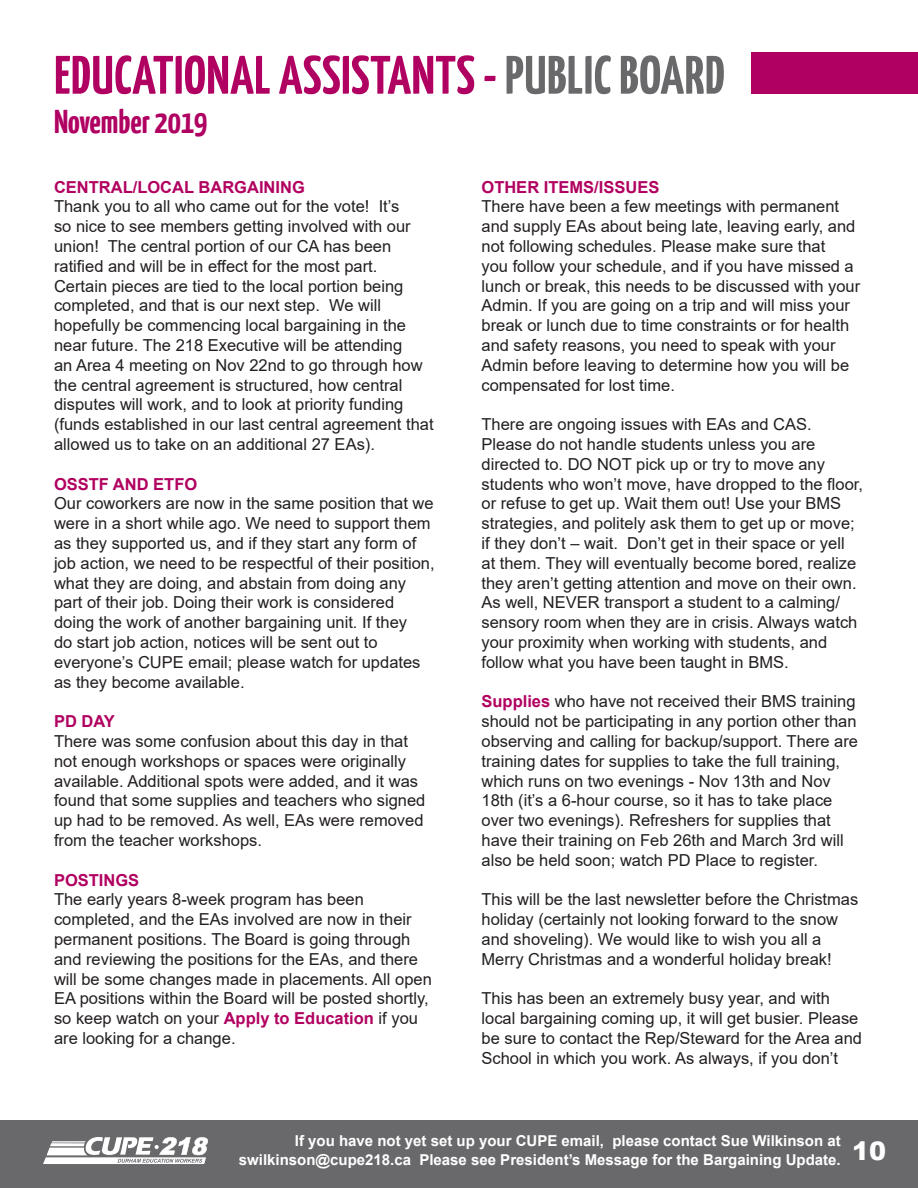
<style>
.page{position:relative;width:918px;height:1188px;background:#fff}
.page>*{position:absolute;margin:0;border:0;box-sizing:border-box;transform-origin:0 0}
.t1{font:700 54px "Yanone Kaffeesatz";letter-spacing:.01em;color:#b00061}
.t2{font:700 33px "Yanone Kaffeesatz";color:#b00061}
.t3{font:16.5px/19.8px "Arial";color:#231f20}
.t4{font:700 16.5px "Arial";color:#b10060}
.t5{font:700 15px/18.8px "Arial";color:#fff}
.s1{color:#69696c}
.s2{font-weight:700;color:#b10060}
</style>
<div class="page">
<div style="left:0;top:1120px;width:918px;height:68px;background:#69696c"></div>
<svg style="left:43px;top:1137px;width:165px;height:27px"></svg>
<div style="left:752px;top:52px;width:166px;height:42px;background:#b00061"></div>
<p class="t1" style="left:54px;top:42px;width:672px">EDUCATIONAL ASSISTANTS - <span class="s1">PUBLIC BOARD</span></p>
<p class="t2" style="left:54px;top:102px;width:155px">November 2019</p>
<p class="t4" style="left:54px;top:175px;width:252px">CENTRAL/LOCAL BARGAINING</p>
<p class="t3" style="left:54px;top:197px;width:381px">Thank you to all who came out for the vote! It’s<br>so nice to see members getting involved with our union! The central portion of our CA has been ratified and will be in effect for the most part.<br>Certain pieces are tied to the local portion being completed, and that is our next step. We will hopefully be commencing local bargaining in the near future. The 218 Executive will be attending<br>an Area 4 meeting on Nov 22nd to go through how the central agreement is structured, how central disputes will work, and to look at priority funding (funds established in our last central agreement that allowed us to take on an additional 27 EAs).</p>
<p class="t4" style="left:54px;top:472px;width:145px">OSSTF AND ETFO</p>
<p class="t3" style="left:54px;top:494px;width:382px">Our coworkers are now in the same position that we were in a short while ago. We need to support them as they supported us, and if they start any form of job action, we need to be respectful of their position, what they are doing, and abstain from doing any part of their job. Doing their work is considered doing the work of another bargaining unit. If they<br>do start job action, notices will be sent out to everyone’s CUPE email; please watch for updates as they become available.</p>
<p class="t4" style="left:54px;top:710px;width:62px">PD DAY</p>
<p class="t3" style="left:54px;top:731px;width:373px">There was some confusion about this day in that not enough workshops or spaces were originally available. Additional spots were added, and it was found that some supplies and teachers who signed up had to be removed. As well, EAs were removed from the teacher workshops.</p>
<p class="t4" style="left:54px;top:868px;width:87px">POSTINGS</p>
<p class="t3" style="left:54px;top:890px;width:379px">The early years 8-week program has been completed, and the EAs involved are now in their permanent positions. The Board is going through and reviewing the positions for the EAs, and there will be some changes made in placements. All open EA positions within the Board will be posted shortly, so keep watch on your <span class="s2">Apply to Education</span> if you are looking for a change.</p>
<p class="t4" style="left:482px;top:175px;width:179px">OTHER ITEMS/ISSUES</p>
<p class="t3" style="left:482px;top:197px;width:380px">There have been a few meetings with permanent and supply EAs about being late, leaving early, and not following schedules. Please make sure that<br>you follow your schedule, and if you have missed a lunch or break, this needs to be discussed with your Admin. If you are going on a trip and will miss your break or lunch due to time constraints or for health and safety reasons, you need to speak with your Admin before leaving to determine how you will be compensated for lost time.</p>
<p class="t3" style="left:482px;top:414px;width:383px">There are ongoing issues with EAs and CAS.<br>Please do not handle students unless you are directed to. DO NOT pick up or try to move any students who won’t move, have dropped to the floor, or refuse to get up. Wait them out! Use your BMS strategies, and politely ask them to get up or move; if they don’t – wait. Don’t get in their space or yell<br>at them. They will eventually become bored, realize they aren’t getting attention and move on their own.<br>As well, NEVER transport a student to a calming/ sensory room when they are in crisis. Always watch your proximity when working with students, and follow what you have been taught in BMS.</p>
<p class="t3" style="left:482px;top:692px;width:378px"><span class="s2">Supplies</span> who have not received their BMS training should not be participating in any portion other than observing and calling for backup/support. There are training dates for supplies to take the full training, which runs on two evenings - Nov 13th and Nov 18th (it’s a 6-hour course, so it has to take place over two evenings). Refreshers for supplies that have their training on Feb 26th and March 3rd will also be held soon; watch PD Place to register.</p>
<p class="t3" style="left:482px;top:890px;width:378px">This will be the last newsletter before the Christmas holiday (certainly not looking forward to the snow and shoveling). We would like to wish you all a Merry Christmas and a wonderful holiday break!</p>
<p class="t3" style="left:482px;top:989px;width:382px">This has been an extremely busy year, and with local bargaining coming up, it will get busier. Please be sure to contact the Rep/Steward for the Area and School in which you work. As always, if you don’t</p>
<p class="t5" style="left:239px;top:1131px;width:649px;text-indent:56px">If you have not yet set up your CUPE email, please contact Sue Wilkinson at swilkinson@cupe218.ca Please see President’s Message for the Bargaining Update. <sup>10</sup></p>
</div>
